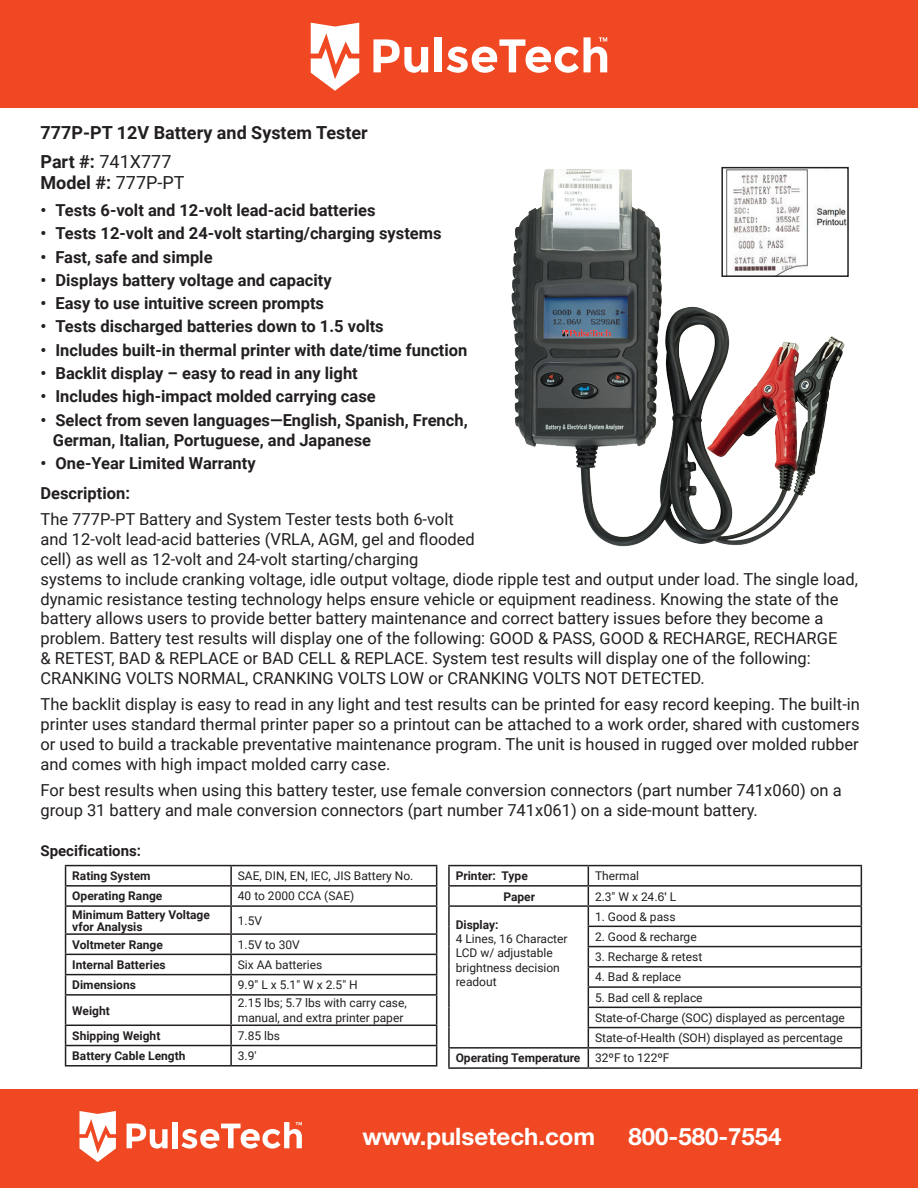
<style>
.page{position:relative;width:918px;height:1188px;background:#fff}
.page>*{position:absolute;margin:0;border:0;box-sizing:border-box;transform-origin:0 0}
.t1{font:700 30px "Roboto";color:#fff}
.t2{font:700 24px "Helvetica Neue LT Pro";color:#fff}
.t3{font:700 18px/28.3px "Roboto";color:#231f20}
.t4{font:16.5px/19.8px "Roboto";color:#231f20}
.t5{font:700 16.5px/19.8px "Roboto";color:#231f20}
.t6{font:700 15px "Roboto";color:#231f20}
.t7{font:12px/14.4px "Roboto";color:#231f20}
.t8{font:700 12px/12px "Roboto";color:#231f20}
.s1{font-weight:400}
.s2{font-weight:700}
.s3{font-family:"Arial"}
</style>
<div class="page">
<hr style="left:65px;top:865px;width:166px;height:1px;background:#231f20">
<hr style="left:231px;top:865px;width:206px;height:1px;background:#231f20">
<hr style="left:65px;top:885px;width:166px;height:2px;background:#231f20">
<hr style="left:231px;top:885px;width:206px;height:2px;background:#231f20">
<svg style="left:230px;top:866px;width:2px;height:39px"></svg>
<hr style="left:65px;top:905px;width:166px;height:2px;background:#231f20">
<hr style="left:231px;top:905px;width:206px;height:2px;background:#231f20">
<hr style="left:230px;top:907px;width:2px;height:26px;background:#231f20">
<hr style="left:65px;top:933px;width:166px;height:2px;background:#231f20">
<hr style="left:231px;top:933px;width:206px;height:2px;background:#231f20">
<hr style="left:65px;top:954px;width:166px;height:1px;background:#231f20">
<hr style="left:231px;top:954px;width:206px;height:1px;background:#231f20">
<hr style="left:65px;top:974px;width:166px;height:1px;background:#231f20">
<hr style="left:231px;top:974px;width:206px;height:1px;background:#231f20">
<svg style="left:230px;top:935px;width:2px;height:59px"></svg>
<hr style="left:65px;top:994px;width:166px;height:2px;background:#231f20">
<hr style="left:231px;top:994px;width:206px;height:2px;background:#231f20">
<hr style="left:230px;top:996px;width:2px;height:29px;background:#231f20">
<hr style="left:65px;top:1025px;width:166px;height:1px;background:#231f20">
<hr style="left:231px;top:1025px;width:206px;height:1px;background:#231f20">
<hr style="left:65px;top:1045px;width:166px;height:1px;background:#231f20">
<svg style="left:65px;top:866px;width:1px;height:199px"></svg>
<hr style="left:231px;top:1045px;width:206px;height:1px;background:#231f20">
<svg style="left:230px;top:1026px;width:2px;height:39px"></svg>
<svg style="left:436px;top:866px;width:1px;height:199px"></svg>
<hr style="left:65px;top:1065px;width:166px;height:2px;background:#231f20">
<hr style="left:231px;top:1065px;width:206px;height:2px;background:#231f20">
<hr style="left:448px;top:865px;width:140px;height:1px;background:#231f20">
<hr style="left:588px;top:865px;width:274px;height:1px;background:#231f20">
<hr style="left:448px;top:885px;width:140px;height:2px;background:#231f20">
<hr style="left:588px;top:885px;width:274px;height:2px;background:#231f20">
<hr style="left:448px;top:905px;width:140px;height:2px;background:#231f20">
<svg style="left:448px;top:866px;width:2px;height:60px"></svg>
<hr style="left:588px;top:905px;width:274px;height:2px;background:#231f20">
<hr style="left:448px;top:926px;width:2px;height:21px;background:#231f20">
<hr style="left:588px;top:926px;width:274px;height:1px;background:#231f20">
<hr style="left:448px;top:947px;width:2px;height:20px;background:#231f20">
<hr style="left:588px;top:946px;width:274px;height:1px;background:#231f20">
<hr style="left:448px;top:967px;width:2px;height:20px;background:#231f20">
<hr style="left:588px;top:966px;width:274px;height:2px;background:#231f20">
<hr style="left:448px;top:987px;width:2px;height:20px;background:#231f20">
<hr style="left:588px;top:986px;width:274px;height:2px;background:#231f20">
<hr style="left:448px;top:1007px;width:2px;height:21px;background:#231f20">
<hr style="left:588px;top:1007px;width:274px;height:1px;background:#231f20">
<hr style="left:588px;top:1027px;width:274px;height:1px;background:#231f20">
<hr style="left:448px;top:1047px;width:140px;height:2px;background:#231f20">
<svg style="left:448px;top:1028px;width:2px;height:39px"></svg>
<hr style="left:588px;top:1047px;width:274px;height:2px;background:#231f20">
<svg style="left:588px;top:866px;width:1px;height:201px"></svg>
<svg style="left:861px;top:866px;width:1px;height:201px"></svg>
<hr style="left:448px;top:1067px;width:140px;height:2px;background:#231f20">
<hr style="left:588px;top:1067px;width:274px;height:2px;background:#231f20">
<img style="left:511px;top:166px;width:338px;height:381px">
<img style="left:724px;top:170px;width:122px;height:104px">
<div style="left:721px;top:167px;width:128px;height:110px;border:2px solid #231f20"></div>
<div style="left:0;top:0;width:918px;height:108px;background:#f04822"></div>
<div style="left:0;top:1089px;width:918px;height:99px;background:#f04822"></div>
<svg style="left:373px;top:39px;width:55px;height:34px"></svg>
<div style="left:435px;top:37px;width:7px;height:35px;background:#fff"></div>
<svg style="left:311px;top:23px;width:48px;height:68px"></svg>
<svg style="left:447px;top:37px;width:160px;height:36px"></svg>
<svg style="left:127px;top:1124px;width:41px;height:25px"></svg>
<div style="left:173px;top:1122px;width:5px;height:26px;background:#fff"></div>
<svg style="left:80px;top:1111px;width:36px;height:51px"></svg>
<svg style="left:181px;top:1122px;width:121px;height:27px"></svg>
<p class="t3" style="left:40px;top:118px;width:329px">777P-PT 12V Battery and System Tester<br>Part #: <span class="s1">741X777</span></p>
<p class="t3" style="left:40px;top:168px;width:146px">Model #: <span class="s1">777P-PT</span></p>
<p class="t5" style="left:40px;top:200px;width:337px">• Tests 6-volt and 12-volt lead-acid batteries</p>
<p class="t5" style="left:40px;top:223px;width:403px">• Tests 12-volt and 24-volt starting/charging systems</p>
<p class="t5" style="left:40px;top:246px;width:174px">• Fast, safe and simple</p>
<p class="t5" style="left:40px;top:269px;width:293px">• Displays battery voltage and capacity</p>
<p class="t5" style="left:40px;top:293px;width:285px">• Easy to use intuitive screen prompts</p>
<p class="t5" style="left:40px;top:316px;width:345px">• Tests discharged batteries down to 1.5 volts</p>
<p class="t5" style="left:40px;top:339px;width:428px">• Includes built-in thermal printer with date/time function</p>
<p class="t5" style="left:40px;top:363px;width:319px">• Backlit display – easy to read in any light</p>
<p class="t5" style="left:40px;top:386px;width:337px">• Includes high-impact molded carrying case</p>
<p class="t5" style="left:53px;top:409px;width:416px;text-indent:-12px">• Select from seven languages—English, Spanish, French,<br>German, Italian, Portuguese, and Japanese</p>
<p class="t5" style="left:40px;top:447px;width:217px;line-height:30px">• One-Year Limited Warranty<br>Description:</p>
<p class="t4" style="left:40px;top:509px;width:819px">The 777P-PT Battery and System Tester tests both 6-volt<br>and 12-volt lead-acid batteries (VRLA, AGM, gel and flooded<br>cell) as well as 12-volt and 24-volt starting/charging<br>systems to include cranking voltage, idle output voltage, diode ripple test and output under load. The single load, dynamic resistance testing technology helps ensure vehicle or equipment readiness. Knowing the state of the battery allows users to provide better battery maintenance and correct battery issues before they become a problem. Battery test results will display one of the following: GOOD &amp; PASS, GOOD &amp; RECHARGE, RECHARGE<br>&amp; RETEST, BAD &amp; REPLACE or BAD CELL &amp; REPLACE. System test results will display one of the following:<br>CRANKING VOLTS NORMAL, CRANKING VOLTS LOW or CRANKING VOLTS NOT DETECTED.</p>
<p class="t4" style="left:40px;top:694px;width:821px;text-align:justify">The backlit display is easy to read in any light and test results can be printed for easy record keeping. The built-in printer uses standard thermal printer paper so a printout can be attached to a work order, shared with customers or used to build a trackable preventative maintenance program. The unit is housed in rugged over molded rubber and comes with high impact molded carry case.</p>
<p class="t4" style="left:40px;top:780px;width:803px">For best results when using this battery tester, use female conversion connectors (part number 741x060) on a group 31 battery and male conversion connectors (part number 741x061) on a side-mount battery.</p>
<p class="t6" style="left:40px;top:841px;width:102px">Specifications:</p>
<p class="t8" style="left:72px;top:870px;width:80px">Rating System</p>
<p class="t7" style="left:238px;top:868px;width:177px">SAE, DIN, EN, IEC, JIS Battery No.</p>
<p class="t8" style="left:72px;top:890px;width:92px">Operating Range</p>
<p class="t7" style="left:238px;top:889px;width:118px">40 to 2000 CCA (SAE)</p>
<p class="t8" style="left:72px;top:908px;width:139px">Minimum Battery Voltage vfor Analysis</p>
<p class="t7" style="left:238px;top:913px;width:26px">1.5V</p>
<p class="t8" style="left:72px;top:938px;width:92px">Voltmeter Range</p>
<p class="t7" style="left:238px;top:937px;width:63px">1.5V to 30V</p>
<p class="t8" style="left:72px;top:958px;width:95px">Internal Batteries</p>
<p class="t7" style="left:238px;top:957px;width:86px">Six AA batteries</p>
<p class="t8" style="left:72px;top:979px;width:65px">Dimensions</p>
<p class="t7" style="left:238px;top:977px;width:121px">9.9" L x 5.1" W x 2.5" H</p>
<p class="t8" style="left:72px;top:1004px;width:39px">Weight</p>
<p class="t7" style="left:238px;top:995px;width:170px">2.15 lbs; 5.7 lbs with carry case, manual, and extra printer paper</p>
<p class="t8" style="left:72px;top:1029px;width:90px">Shipping Weight</p>
<p class="t7" style="left:238px;top:1028px;width:44px">7.85 lbs</p>
<p class="t8" style="left:72px;top:1049px;width:115px">Battery Cable Length</p>
<p class="t7" style="left:238px;top:1048px;width:20px">3.9′</p>
<p class="t8" style="left:456px;top:870px;width:74px">Printer: Type</p>
<p class="t7" style="left:595px;top:868px;width:46px">Thermal</p>
<p class="t7" style="left:456px;top:917px;width:113px"><span class="s2">Display:<br></span>4 Lines, 16 Character<br>LCD w/ adjustable brightness decision readout</p>
<p class="t8" style="left:503px;top:890px;width:33px">Paper</p>
<p class="t7" style="left:595px;top:889px;width:83px">2.3" W x 2<span class="s3">4.6'</span> L</p>
<p class="t7" style="left:595px;top:909px;width:82px">1. Good &amp; pass</p>
<p class="t7" style="left:595px;top:929px;width:103px">2. Good &amp; recharge</p>
<p class="t7" style="left:595px;top:949px;width:109px">3. Recharge &amp; retest</p>
<p class="t7" style="left:595px;top:970px;width:88px">4. Bad &amp; replace</p>
<p class="t7" style="left:595px;top:990px;width:109px">5. Bad cell &amp; replace</p>
<p class="t7" style="left:595px;top:1010px;width:251px">State-of-Charge (SOC) displayed as percentage</p>
<p class="t7" style="left:595px;top:1030px;width:249px">State-of-Health (SOH) displayed as percentage</p>
<p class="t8" style="left:456px;top:1052px;width:215px">Operating Temperature <span class="s1">32ºF to 122ºF</span></p>
<p class="t1" style="left:392px;top:1113px;width:484px">www.pulsetech.net 800-580-7554</p>
<p class="t2" style="left:362px;top:1122px;width:234px">www.pulsetech.com</p>
<p class="t2" style="left:629px;top:1122px;width:154px">800-580-7554</p>
</div>
